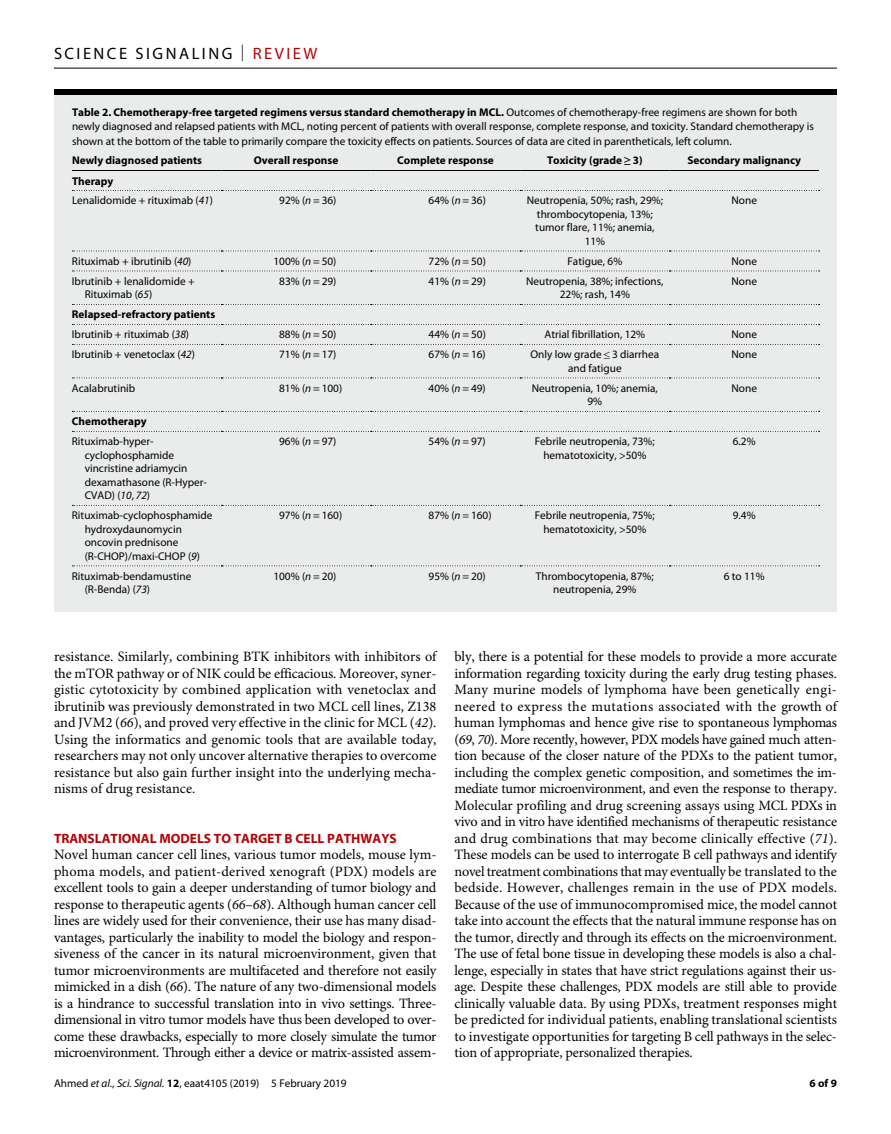
<style>
.page{position:relative;width:891px;height:1134px;background:#fff}
.page>*{position:absolute;margin:0;border:0;box-sizing:border-box;transform-origin:0 0}
.t1{font:16.5px "Myriad Pro";letter-spacing:.15em;color:#000}
.t2{font:14.25px/16.5px "Minion Pro";letter-spacing:-.01em;color:#000;text-align:justify}
.t3{font:700 13.5px "Myriad Pro";color:#b10508}
.t4{font:11.25px/13.5px "Myriad Pro";color:#000;text-align:center}
.t5{font:700 11.25px/20px "Myriad Pro";color:#000}
.s1{font-weight:300}
.s2{color:#b10508}
.s3{font-weight:700}
.s4{font-style:italic}
.s5{font-weight:400}
.s6{font-weight:400;font-style:italic}
</style>
<div class="page">
<hr style="left:54px;top:68px;width:783px;height:1px;background:#000">
<div style="left:54px;top:90px;width:783px;height:521px;background:#eaebeb"></div>
<div style="left:54px;top:89px;width:783px;height:6px;background:#000"></div>
<hr style="left:72px;top:170px;width:149px;height:1px;background:#000">
<hr style="left:221px;top:170px;width:150px;height:1px;background:#000">
<hr style="left:371px;top:170px;width:149px;height:1px;background:#000">
<hr style="left:520px;top:170px;width:150px;height:1px;background:#000">
<hr style="left:670px;top:170px;width:149px;height:1px;background:#000">
<svg style="left:72px;top:190px;width:748px;height:1px"></svg>
<svg style="left:72px;top:251px;width:748px;height:1px"></svg>
<svg style="left:72px;top:271px;width:748px;height:1px"></svg>
<svg style="left:72px;top:304px;width:748px;height:1px"></svg>
<svg style="left:72px;top:324px;width:748px;height:1px"></svg>
<svg style="left:72px;top:344px;width:748px;height:1px"></svg>
<svg style="left:72px;top:378px;width:748px;height:1px"></svg>
<svg style="left:72px;top:411px;width:748px;height:1px"></svg>
<svg style="left:72px;top:431px;width:748px;height:1px"></svg>
<svg style="left:72px;top:505px;width:748px;height:1px"></svg>
<svg style="left:72px;top:566px;width:748px;height:1px"></svg>
<p class="t1" style="left:54px;top:40px;width:265px">SCIENCE SIGNALING <span class="s1">|</span> <span class="s2">REVIEW</span></p>
<p class="t4" style="left:72px;top:105px;width:743px;line-height:14.2px;text-align:left"><span class="s3">Table 2. Chemotherapy-free targeted regimens versus standard chemotherapy in MCL.</span> Outcomes of chemotherapy-free regimens are shown for both newly diagnosed and relapsed patients with MCL, noting percent of patients with overall response, complete response, and toxicity. Standard chemotherapy is shown at the bottom of the table to primarily compare the toxicity effects on patients. Sources of data are cited in parentheticals, left column.</p>
<p class="t5" style="left:72px;top:150px;width:132px">Newly diagnosed patients</p>
<p class="t5" style="left:254px;top:150px;width:86px">Overall response</p>
<p class="t5" style="left:397px;top:150px;width:98px">Complete response</p>
<p class="t5" style="left:547px;top:150px;width:97px">Toxicity (grade ≥ 3)</p>
<p class="t5" style="left:687px;top:150px;width:115px">Secondary malignancy</p>
<p class="t4" style="left:72px;top:171px;width:143px;line-height:20px;text-align:left"><span class="s3">Therapy<br></span>Lenalidomide + rituximab (<span class="s4">41</span>)</p>
<p class="t4" style="left:279px;top:194px;width:59px">92% (<span class="s4">n</span> = 36)</p>
<p class="t4" style="left:429px;top:194px;width:59px">64% (<span class="s4">n</span> = 36)</p>
<p class="t4" style="left:527px;top:194px;width:138px">Neutropenia, 50%; rash, 29%; thrombocytopenia, 13%; tumor flare, 11%; anemia,<br>11%</p>
<p class="t4" style="left:732px;top:194px;width:27px">None</p>
<p class="t4" style="left:72px;top:255px;width:121px">Rituximab + ibrutinib (<span class="s4">40</span>)</p>
<p class="t4" style="left:273px;top:255px;width:65px">100% (<span class="s4">n</span> = 50)</p>
<p class="t4" style="left:429px;top:255px;width:59px">72% (<span class="s4">n</span> = 50)</p>
<p class="t4" style="left:567px;top:255px;width:56px">Fatigue, 6%</p>
<p class="t4" style="left:732px;top:255px;width:27px">None</p>
<p class="t4" style="left:85px;top:275px;width:112px;text-align:left;text-indent:-13px">Ibrutinib + lenalidomide +<br>Rituximab (<span class="s4">65</span>)</p>
<p class="t4" style="left:279px;top:275px;width:59px">83% (<span class="s4">n</span> = 29)</p>
<p class="t4" style="left:429px;top:275px;width:59px">41% (<span class="s4">n</span> = 29)</p>
<p class="t4" style="left:526px;top:275px;width:139px">Neutropenia, 38%; infections,<br>22%; rash, 14%</p>
<p class="t4" style="left:732px;top:275px;width:27px">None</p>
<p class="t5" style="left:72px;top:304px;width:145px">Relapsed-refractory patients<br><span class="s5">Ibrutinib + rituximab (</span><span class="s6">38</span><span class="s5">)</span></p>
<p class="t4" style="left:279px;top:328px;width:59px">88% (<span class="s4">n</span> = 50)</p>
<p class="t4" style="left:429px;top:328px;width:59px">44% (<span class="s4">n</span> = 50)</p>
<p class="t4" style="left:545px;top:328px;width:102px">Atrial fibrillation, 12%</p>
<p class="t4" style="left:732px;top:328px;width:27px">None</p>
<p class="t4" style="left:72px;top:348px;width:125px">Ibrutinib + venetoclax (<span class="s4">42</span>)</p>
<p class="t4" style="left:279px;top:348px;width:59px">71% (<span class="s4">n</span> = 17)</p>
<p class="t4" style="left:429px;top:348px;width:59px">67% (<span class="s4">n</span> = 16)</p>
<p class="t4" style="left:530px;top:348px;width:130px">Only low grade ≤ 3 diarrhea and fatigue</p>
<p class="t4" style="left:732px;top:348px;width:27px">None</p>
<p class="t4" style="left:72px;top:382px;width:65px">Acalabrutinib</p>
<p class="t4" style="left:279px;top:382px;width:65px">81% (<span class="s4">n</span> = 100)</p>
<p class="t4" style="left:429px;top:382px;width:59px">40% (<span class="s4">n</span> = 49)</p>
<p class="t4" style="left:532px;top:382px;width:128px">Neutropenia, 10%; anemia,<br>9%</p>
<p class="t4" style="left:732px;top:382px;width:27px">None</p>
<p class="t5" style="left:72px;top:411px;width:76px">Chemotherapy</p>
<p class="t4" style="left:85px;top:435px;width:124px;text-align:left;text-indent:-13px">Rituximab-hyper&shy;cyclophosphamide vincristine adriamycin dexamathasone (R-Hyper-<br>CVAD) (<span class="s4">10</span>, <span class="s4">72</span>)</p>
<p class="t4" style="left:279px;top:435px;width:59px">96% (<span class="s4">n</span> = 97)</p>
<p class="t4" style="left:429px;top:435px;width:59px">54% (<span class="s4">n</span> = 97)</p>
<p class="t4" style="left:535px;top:435px;width:121px">Febrile neutropenia, 73%; hematotoxicity, &gt;50%</p>
<p class="t4" style="left:733px;top:435px;width:24px">6.2%</p>
<p class="t4" style="left:85px;top:509px;width:129px;text-align:left;text-indent:-13px">Rituximab-cyclophosphamide hydroxydaunomycin oncovin prednisone (R-CHOP)/maxi-CHOP (<span class="s4">9</span>)</p>
<p class="t4" style="left:279px;top:509px;width:65px">97% (<span class="s4">n</span> = 160)</p>
<p class="t4" style="left:429px;top:509px;width:65px">87% (<span class="s4">n</span> = 160)</p>
<p class="t4" style="left:535px;top:509px;width:121px">Febrile neutropenia, 75%; hematotoxicity, &gt;50%</p>
<p class="t4" style="left:733px;top:509px;width:24px">9.4%</p>
<p class="t4" style="left:85px;top:570px;width:108px;text-align:left;text-indent:-13px">Rituximab-bendamustine (R-Benda) (<span class="s4">73</span>)</p>
<p class="t4" style="left:273px;top:570px;width:65px">100% (<span class="s4">n</span> = 20)</p>
<p class="t4" style="left:429px;top:570px;width:59px">95% (<span class="s4">n</span> = 20)</p>
<p class="t4" style="left:536px;top:570px;width:119px">Thrombocytopenia, 87%; neutropenia, 29%</p>
<p class="t4" style="left:724px;top:570px;width:42px">6 to 11%</p>
<p class="t2" style="left:54px;top:650px;width:384px">resistance. Similarly, combining BTK inhibitors with inhibitors of the mTOR pathway or of NIK could be efficacious. Moreover, syner&shy;gistic cytotoxicity by combined application with venetoclax and ibrutinib was previously demonstrated in two MCL cell lines, Z138 and JVM2 (<span class="s4">66</span>), and proved very effective in the clinic for MCL (<span class="s4">42</span>).<br>Using the informatics and genomic tools that are available today, researchers may not only uncover alternative therapies to overcome resistance but also gain further insight into the underlying mecha&shy;nisms of drug resistance.</p>
<p class="t3" style="left:54px;top:827px;width:344px">TRANSLATIONAL MODELS TO TARGET B CELL PATHWAYS</p>
<p class="t2" style="left:54px;top:848px;width:384px">Novel human cancer cell lines, various tumor models, mouse lym&shy;phoma models, and patient-derived xenograft (PDX) models are excellent tools to gain a deeper understanding of tumor biology and response to therapeutic agents (<span class="s4">66</span>–<span class="s4">68</span>). Although human cancer cell lines are widely used for their convenience, their use has many disad&shy;vantages, particularly the inability to model the biology and respon&shy;siveness of the cancer in its natural microenvironment, given that tumor microenvironments are multifaceted and therefore not easily mimicked in a dish (<span class="s4">66</span>). The nature of any two-dimensional models is a hindrance to successful translation into in vivo settings. Three&shy;dimensional in vitro tumor models have thus been developed to over&shy;come these drawbacks, especially to more closely simulate the tumor microenvironment. Through either a device or matrix-assisted assem-</p>
<p class="t4" style="left:54px;top:1077px;width:294px">Ahmed <span class="s4">et al</span>., <span class="s4">Sci. Signal.</span> <span class="s3">12</span>, eaat4105 (2019) 5 February 2019</p>
<p class="t2" style="left:455px;top:650px;width:384px">bly, there is a potential for these models to provide a more accurate information regarding toxicity during the early drug testing phases.<br>Many murine models of lymphoma have been genetically engi&shy;neered to express the mutations associated with the growth of human lymphomas and hence give rise to spontaneous lymphomas (<span class="s4">69</span>, <span class="s4">70</span>). More recently, however, PDX models have gained much atten&shy;tion because of the closer nature of the PDXs to the patient tumor, including the complex genetic composition, and sometimes the im&shy;mediate tumor microenvironment, and even the response to therapy.<br>Molecular profiling and drug screening assays using MCL PDXs in vivo and in vitro have identified mechanisms of therapeutic resistance and drug combinations that may become clinically effective (<span class="s4">71</span>).<br>These models can be used to interrogate B cell pathways and identify novel treatment combinations that may eventually be translated to the bedside. However, challenges remain in the use of PDX models.<br>Because of the use of immunocompromised mice, the model cannot take into account the effects that the natural immune response has on the tumor, directly and through its effects on the microenvironment.<br>The use of fetal bone tissue in developing these models is also a chal&shy;lenge, especially in states that have strict regulations against their us&shy;age. Despite these challenges, PDX models are still able to provide clinically valuable data. By using PDXs, treatment responses might be predicted for individual patients, enabling translational scientists to investigate opportunities for targeting B cell pathways in the selec&shy;tion of appropriate, personalized therapies.</p>
<p class="t5" style="left:810px;top:1072px;width:29px">6 of 9</p>
</div>
